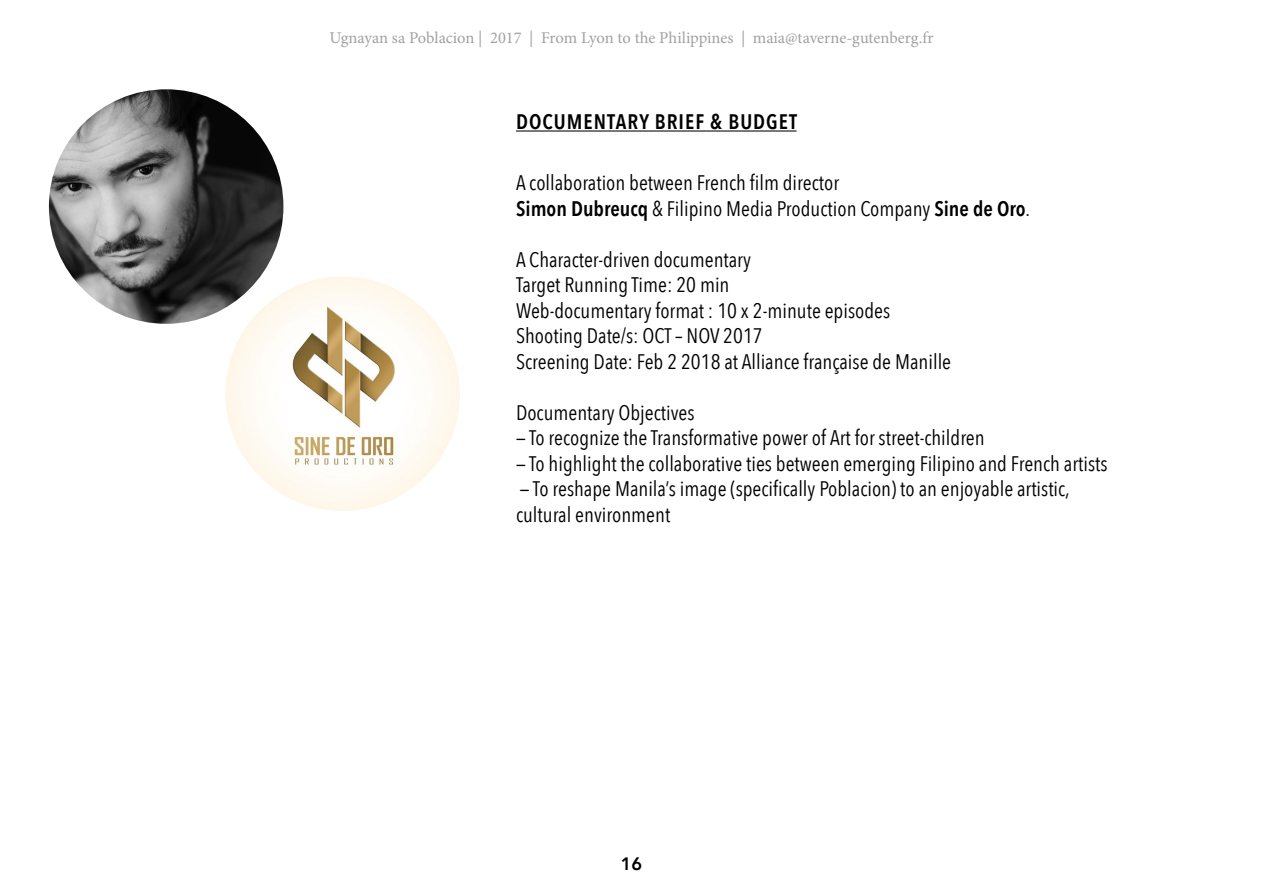
<style>
.page{position:relative;width:1263px;height:893px;background:#fff}
.page>*{position:absolute;margin:0;border:0;box-sizing:border-box;transform-origin:0 0}
.t1{font:21px/25.5px "Avenir Next Condensed";color:#000}
.t2{font:600 21px "Avenir Next Condensed";letter-spacing:.05em;color:#000}
.t3{font:800 18px "Avenir";color:#000}
.t4{font:16.5px "Minion Pro";letter-spacing:-.005em;color:#a1a1a1}
.s1{font-weight:600}
</style>
<div class="page">
<hr style="left:516px;top:130px;width:280px;height:2px;background:#000">
<img style="left:49px;top:89px;width:234px;height:235px;border-radius:117px">
<img style="left:225px;top:276px;width:235px;height:235px;border-radius:117px">
<p class="t4" style="left:329px;top:26px;width:606px">Ugnayan sa Poblacion | 2017 | From Lyon to the Philippines | maia@taverne-gutenberg.fr</p>
<p class="t2" style="left:516px;top:104px;width:283px">DOCUMENTARY BRIEF &amp; BUDGET</p>
<p class="t1" style="left:516px;top:169px;width:516px">A collaboration between French film director<br><span class="s1">Simon Dubreucq</span> &amp; Filipino Media Production Company <span class="s1">Sine de Oro</span>.</p>
<p class="t1" style="left:516px;top:245px;width:437px">A Character-driven documentary<br>Target Running Time: 20 min<br>Web-documentary format : 10 x 2-minute episodes Shooting Date/s: OCT – NOV 2017<br>Screening Date: Feb 2 2018 at Alliance française de Manille</p>
<p class="t1" style="left:516px;top:398px;width:180px">Documentary Objectives</p>
<p class="t1" style="left:516px;top:424px;width:470px">— To recognize the Transformative power of Art for street-children</p>
<p class="t1" style="left:516px;top:449px;width:593px">— To highlight the collaborative ties between emerging Filipino and French artists</p>
<p class="t1" style="left:516px;top:475px;width:555px">— To reshape Manila’s image (specifically Poblacion) to an enjoyable artistic, cultural environment</p>
<p class="t3" style="left:621px;top:849px;width:23px">16</p>
</div>
